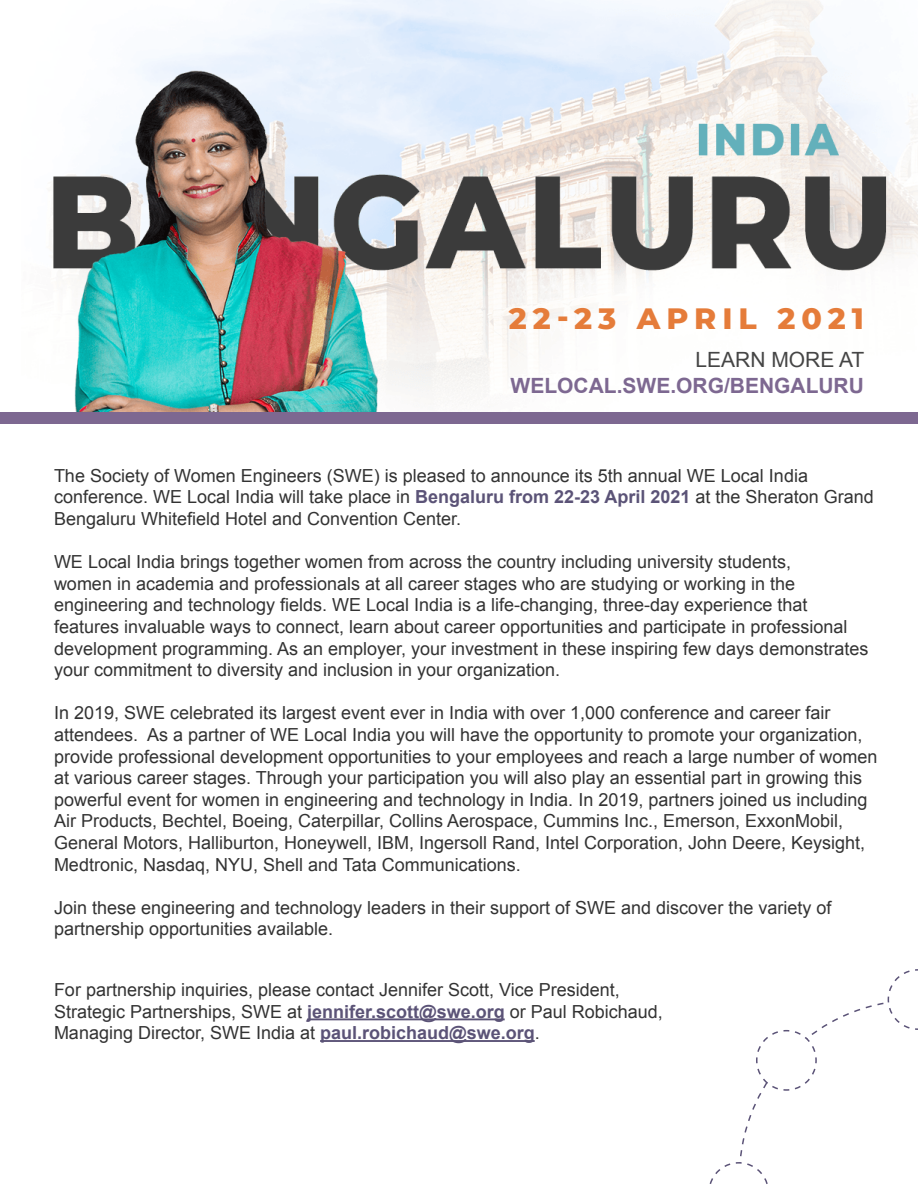
<style>
.page{position:relative;width:918px;height:1188px;background:#fff}
.page>*{position:absolute;margin:0;border:0;box-sizing:border-box;transform-origin:0 0}
.t1{font:800 30px "Montserrat";letter-spacing:.2em;color:#e57c3a}
.t2{font:700 21px "Arial";color:#7d6891}
.t3{font:21px "Arial";color:#454545}
.t4{font:18px/21.6px "Arial";color:#333}
.s1{font-weight:700;color:#5b5377}
</style>
<div class="page">
<svg style="left:709px;top:969px;width:209px;height:215px"></svg>
<img style="left:22px;top:0;width:896px;height:413px">
<div style="left:0;top:413px;width:918px;height:11px;background:#7d6891"></div>
<hr style="left:307px;top:1018px;width:198px;height:2px;background:#5b5377">
<hr style="left:320px;top:1040px;width:215px;height:2px;background:#5b5377">
<h1 class="t1" style="left:509px;top:296px;width:357px">22-23 APRIL 2021</h1>
<p class="t3" style="left:696px;top:346px;width:170px">LEARN MORE AT</p>
<p class="t2" style="left:511px;top:377px;width:355px">WELOCAL.SWE.ORG/BENGALURU</p>
<p class="t4" style="left:54px;top:466px;width:821px">The Society of Women Engineers (SWE) is pleased to announce its 5th annual WE Local India conference. WE Local India will take place in <span class="s1">Bengaluru from 22-23 April 2021</span> at the Sheraton Grand<br>Bengaluru Whitefield Hotel and Convention Center.</p>
<p class="t4" style="left:54px;top:551px;width:816px">WE Local India brings together women from across the country including university students,<br>women in academia and professionals at all career stages who are studying or working in the engineering and technology fields. WE Local India is a life-changing, three-day experience that features invaluable ways to connect, learn about career opportunities and participate in professional development programming. As an employer, your investment in these inspiring few days demonstrates your commitment to diversity and inclusion in your organization.</p>
<p class="t4" style="left:54px;top:702px;width:825px">In 2019, SWE celebrated its largest event ever in India with over 1,000 conference and career fair attendees. As a partner of WE Local India you will have the opportunity to promote your organization, provide professional development opportunities to your employees and reach a large number of women at various career stages. Through your participation you will also play an essential part in growing this powerful event for women in engineering and technology in India. In 2019, partners joined us including Air Products, Bechtel, Boeing, Caterpillar, Collins Aerospace, Cummins Inc., Emerson, ExxonMobil, General Motors, Halliburton, Honeywell, IBM, Ingersoll Rand, Intel Corporation, John Deere, Keysight, Medtronic, Nasdaq, NYU, Shell and Tata Communications.</p>
<p class="t4" style="left:54px;top:897px;width:779px">Join these engineering and technology leaders in their support of SWE and discover the variety of partnership opportunities available.</p>
<p class="t4" style="left:54px;top:979px;width:610px">For partnership inquiries, please contact Jennifer Scott, Vice President,<br>Strategic Partnerships, SWE at <span class="s1">jennifer.scott@swe.org</span> or Paul Robichaud,<br>Managing Director, SWE India at <span class="s1">paul.robichaud@swe.org</span>.</p>
</div>
